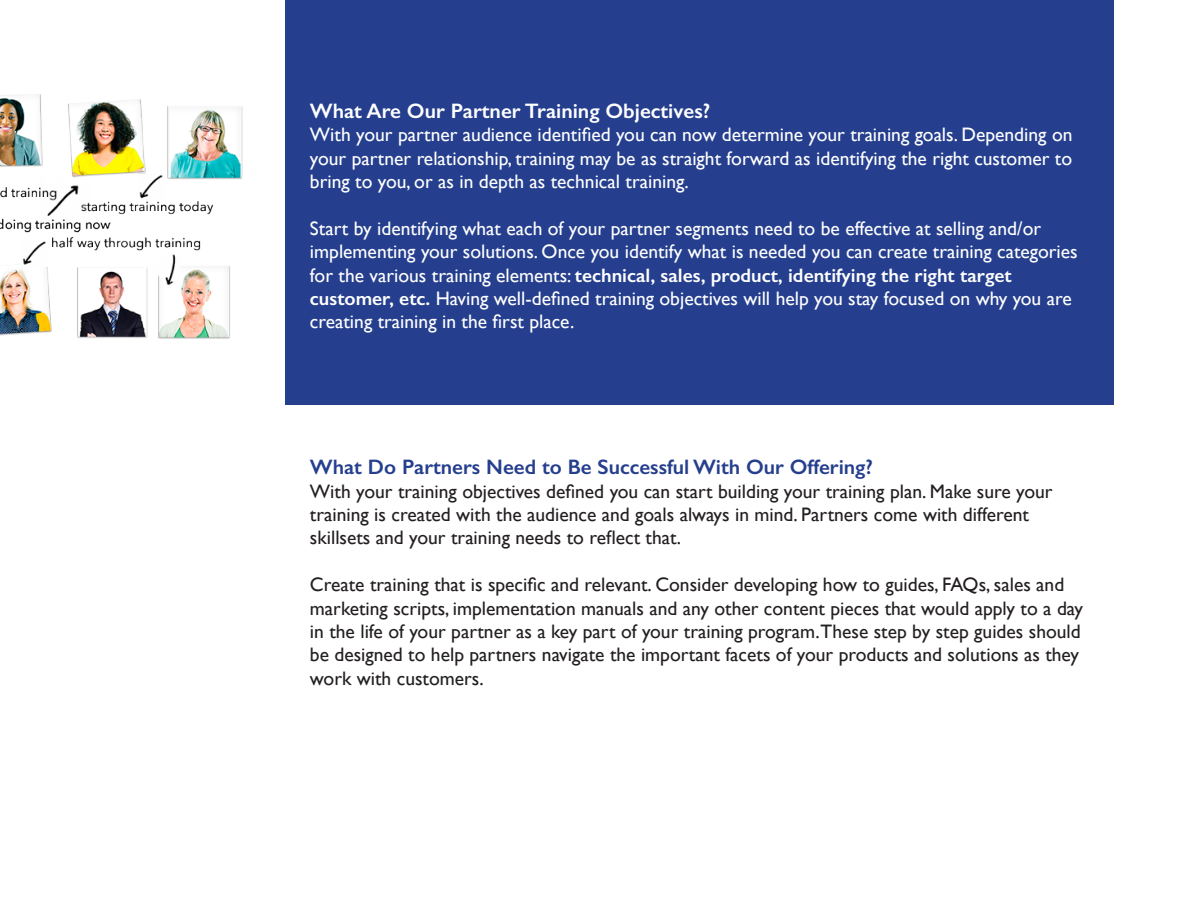
<style>
.page{position:relative;width:1188px;height:918px;background:#fff}
.page>*{position:absolute;margin:0;border:0;box-sizing:border-box;transform-origin:0 0}
.t1{font:600 21px "Gill Sans";color:#253f8e}
.t2{font:600 21px "Gill Sans";color:#fff}
.t3{font:19.5px/23.4px "Gill Sans";color:#fff;text-align:justify}
.t4{font:19.5px/23.4px "Gill Sans";color:#231f20}
.s1{font-weight:600}
</style>
<div class="page">
<div style="left:285px;top:0;width:828px;height:404px;background:#253f8e"></div>
<img style="left:0;top:94px;width:243px;height:245px">
<p class="t2" style="left:310px;top:98px;width:402px">What Are Our Partner Training Objectives?</p>
<p class="t3" style="left:310px;top:123px;width:764px">With your partner audience identified you can now determine your training goals. Depending on your partner relationship, training may be as straight forward as identifying the right customer to bring to you, or as in depth as technical training.</p>
<p class="t3" style="left:310px;top:216px;width:769px;text-align:left">Start by identifying what each of your partner segments need to be effective at selling and/or implementing your solutions. Once you identify what is needed you can create training categories for the various training elements: <span class="s1">technical, sales, product, identifying the right target customer, etc.</span> Having well-defined training objectives will help you stay focused on why you are creating training in the first place.</p>
<p class="t1" style="left:310px;top:454px;width:565px">What Do Partners Need to Be Successful With Our Offering?</p>
<p class="t4" style="left:310px;top:479px;width:744px">With your training objectives defined you can start building your training plan. Make sure your training is created with the audience and goals always in mind. Partners come with different skillsets and your training needs to reflect that.</p>
<p class="t4" style="left:310px;top:573px;width:775px">Create training that is specific and relevant. Consider developing how to guides, FAQs, sales and marketing scripts, implementation manuals and any other content pieces that would apply to a day in the life of your partner as a key part of your training program.These step by step guides should be designed to help partners navigate the important facets of your products and solutions as they work with customers.</p>
</div>
